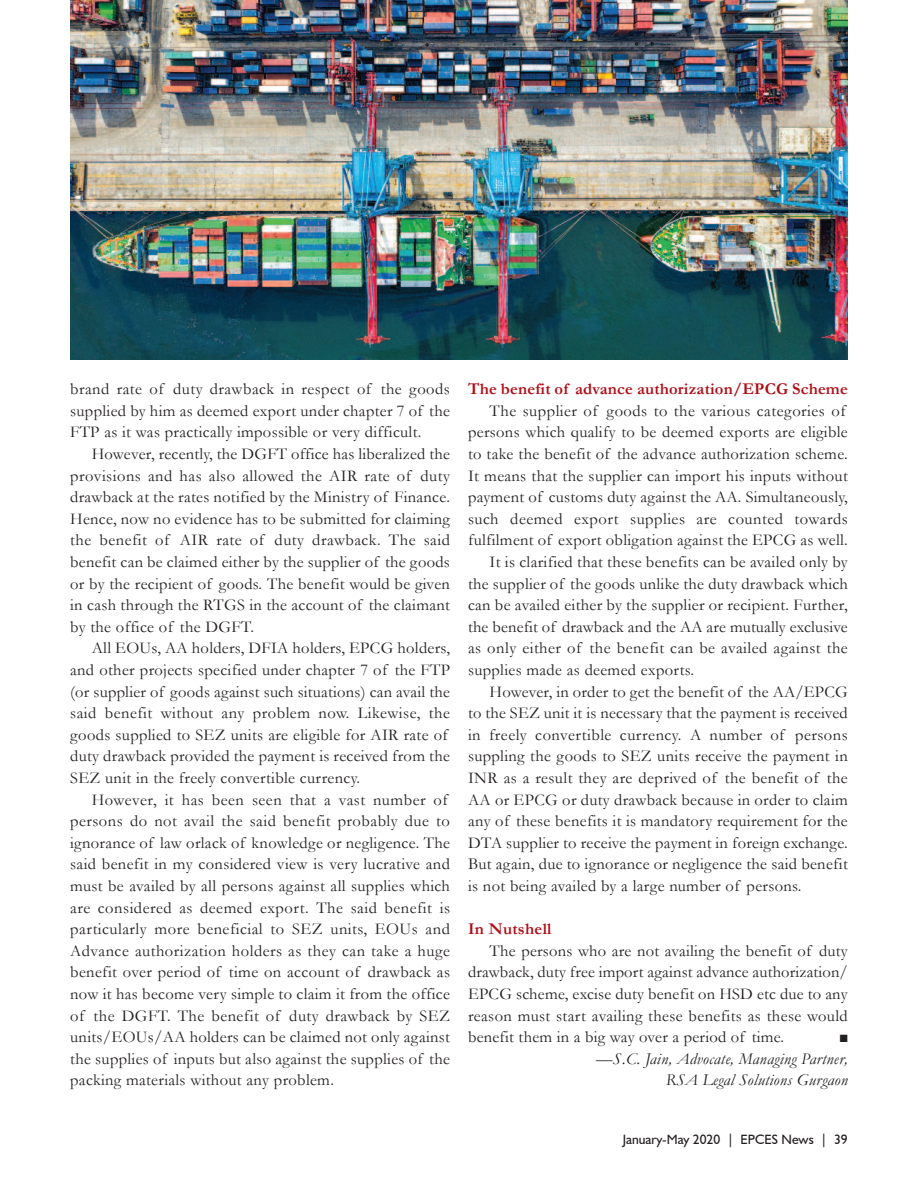
<style>
.page{position:relative;width:918px;height:1188px;background:#fff}
.page>*{position:absolute;margin:0;border:0;box-sizing:border-box;transform-origin:0 0}
.t1{font:16.5px/21.6px "Garamond";letter-spacing:.02em;color:#231f20;text-align:justify}
.t2{font:italic 16.5px/21.6px "Garamond";letter-spacing:.02em;color:#231f20;text-align:right}
.t3{font:700 16.5px "Garamond";letter-spacing:.015em;color:#b00d15}
.t4{font:13.5px "Humanist 521 BT";color:#231f20}
.t5{font:10.5px "Zapf Dingbats";color:#231f20}
</style>
<div class="page">
<img style="left:70px;top:0;width:778px;height:359px">
<p class="t1" style="left:70px;top:378px;width:381px">brand rate of duty drawback in respect of the goods supplied by him as deemed export under chapter 7 of the FTP as it was practically impossible or very difficult.</p>
<p class="t1" style="left:70px;top:443px;width:381px;text-indent:22px">However, recently, the DGFT office has liberalized the provisions and has also allowed the AIR rate of duty drawback at the rates notified by the Ministry of Finance.<br>Hence, now no evidence has to be submitted for claiming the benefit of AIR rate of duty drawback. The said benefit can be claimed either by the supplier of the goods or by the recipient of goods. The benefit would be given in cash through the RTGS in the account of the claimant by the office of the DGFT.</p>
<p class="t1" style="left:70px;top:638px;width:381px;text-align:left;text-indent:22px">All EOUs, AA holders, DFIA holders, EPCG holders, and other projects specified under chapter 7 of the FTP (or supplier of goods against such situations) can avail the said benefit without any problem now. Likewise, the goods supplied to SEZ units are eligible for AIR rate of duty drawback provided the payment is received from the SEZ unit in the freely convertible currency.</p>
<p class="t1" style="left:70px;top:789px;width:381px;text-align:left;text-indent:22px">However, it has been seen that a vast number of persons do not avail the said benefit probably due to ignorance of law orlack of knowledge or negligence. The said benefit in my considered view is very lucrative and must be availed by all persons against all supplies which are considered as deemed export. The said benefit is particularly more beneficial to SEZ units, EOUs and Advance authorization holders as they can take a huge benefit over period of time on account of drawback as now it has become very simple to claim it from the office of the DGFT. The benefit of duty drawback by SEZ units/EOUs/AA holders can be claimed not only against the supplies of inputs but also against the supplies of the packing materials without any problem.</p>
<p class="t3" style="left:468px;top:380px;width:381px">The benefit of advance authorization/EPCG Scheme</p>
<p class="t1" style="left:490px;top:400px;width:358px">The supplier of goods to the various categories of</p>
<p class="t1" style="left:468px;top:422px;width:381px">persons which qualify to be deemed exports are eligible</p>
<p class="t1" style="left:468px;top:443px;width:381px">to take the benefit of the advance authorization scheme.</p>
<p class="t1" style="left:468px;top:465px;width:381px">It means that the supplier can import his inputs without</p>
<p class="t1" style="left:468px;top:486px;width:381px">payment of customs duty against the AA. Simultaneously,</p>
<p class="t1" style="left:468px;top:508px;width:381px">such deemed export supplies are counted towards</p>
<p class="t1" style="left:468px;top:530px;width:381px">fulfilment of export obligation against the EPCG as well.</p>
<p class="t1" style="left:490px;top:551px;width:360px">It is clarified that these benefits can be availed only by</p>
<p class="t1" style="left:468px;top:573px;width:381px">the supplier of the goods unlike the duty drawback which</p>
<p class="t1" style="left:468px;top:594px;width:381px">can be availed either by the supplier or recipient. Further,</p>
<p class="t1" style="left:468px;top:616px;width:381px">the benefit of drawback and the AA are mutually exclusive</p>
<p class="t1" style="left:468px;top:638px;width:381px">as only either of the benefit can be availed against the</p>
<p class="t1" style="left:468px;top:659px;width:228px">supplies made as deemed exports.</p>
<p class="t1" style="left:490px;top:681px;width:360px">However, in order to get the benefit of the AA/EPCG</p>
<p class="t1" style="left:468px;top:702px;width:381px">to the SEZ unit it is necessary that the payment is received</p>
<p class="t1" style="left:468px;top:724px;width:381px">in freely convertible currency. A number of persons</p>
<p class="t1" style="left:468px;top:746px;width:381px">suppling the goods to SEZ units receive the payment in</p>
<p class="t1" style="left:468px;top:767px;width:381px">INR as a result they are deprived of the benefit of the</p>
<p class="t1" style="left:468px;top:789px;width:381px">AA or EPCG or duty drawback because in order to claim</p>
<p class="t1" style="left:468px;top:810px;width:381px">any of these benefits it is mandatory requirement for the</p>
<p class="t1" style="left:468px;top:832px;width:381px">DTA supplier to receive the payment in foreign exchange.</p>
<p class="t1" style="left:468px;top:854px;width:381px">But again, due to ignorance or negligence the said benefit</p>
<p class="t1" style="left:468px;top:875px;width:335px">is not being availed by a large number of persons.</p>
<p class="t3" style="left:468px;top:920px;width:85px">In Nutshell</p>
<p class="t1" style="left:468px;top:940px;width:381px;text-indent:22px">The persons who are not availing the benefit of duty drawback, duty free import against advance authorization/ EPCG scheme, excise duty benefit on HSD etc due to any reason must start availing these benefits as these would benefit them in a big way over a period of time.</p>
<p class="t5" style="left:840px;top:1032px;width:9px">■</p>
<p class="t2" style="left:596px;top:1048px;width:253px">—S.C. Jain, Advocate, Managing Partner,<br>RSA Legal Solutions Gurgaon</p>
<p class="t4" style="left:623px;top:1131px;width:226px">January-May 2020 | EPCES News | 39</p>
</div>
